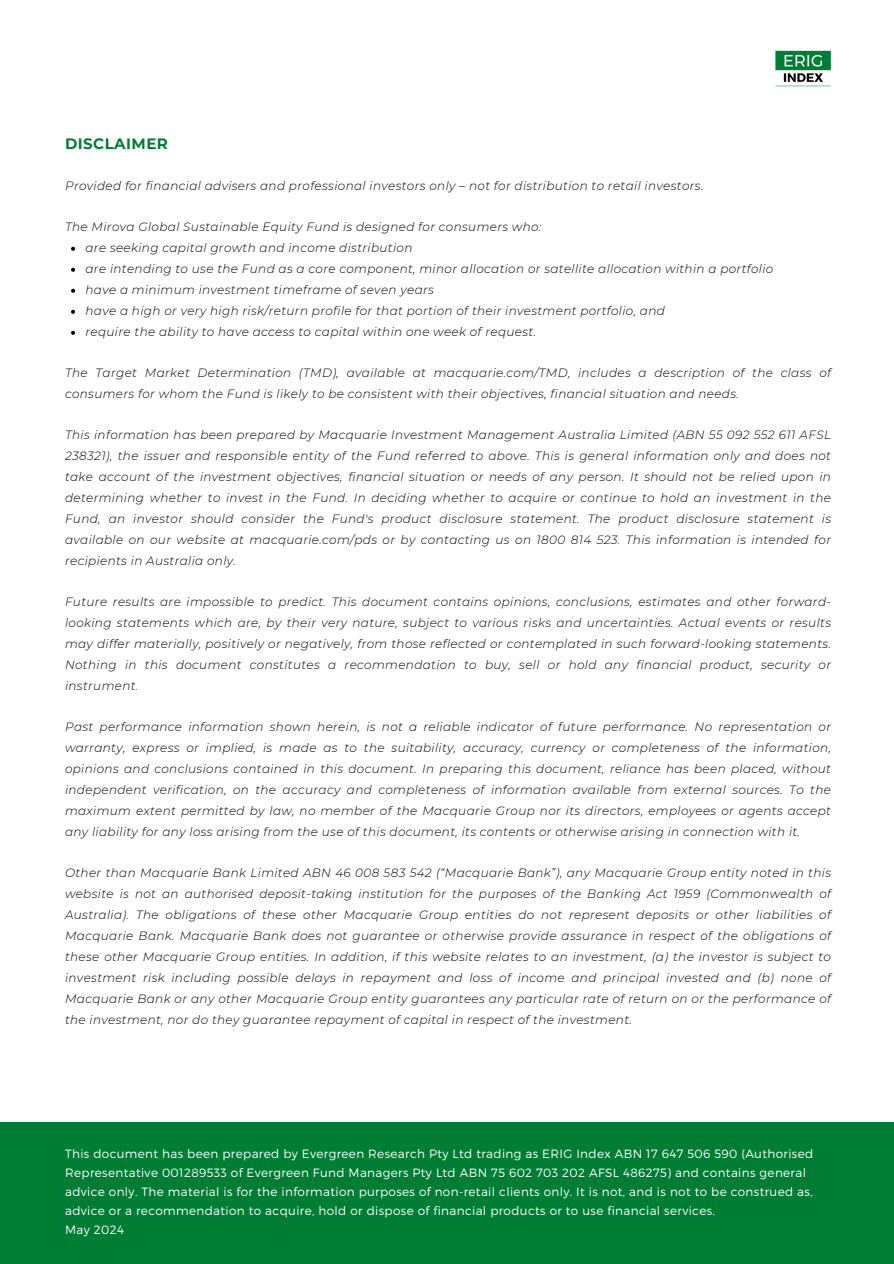
<style>
.page{position:relative;width:894px;height:1264px;background:#fff}
.page>*{position:absolute;margin:0;border:0;box-sizing:border-box;transform-origin:0 0}
.t1{font:700 15px "Montserrat";letter-spacing:.03em;color:#007d34}
.t2{font:italic 300 12px/21px "Montserrat";letter-spacing:.03em;color:#000;text-align:justify}
.t3{font:300 12px/19px "Montserrat";letter-spacing:.03em;color:#fff}
</style>
<div class="page">
<img style="left:775px;top:50px;width:56px;height:37px">
<div style="left:0;top:1122px;width:893px;height:141px;background:#007d35"></div>
<svg style="left:71px;top:247px;width:4px;height:4px"></svg>
<svg style="left:71px;top:268px;width:4px;height:4px"></svg>
<svg style="left:71px;top:289px;width:4px;height:4px"></svg>
<svg style="left:71px;top:310px;width:4px;height:4px"></svg>
<svg style="left:71px;top:331px;width:4px;height:4px"></svg>
<p class="t1" style="left:65px;top:134px;width:104px">DISCLAIMER</p>
<p class="t2" style="left:65px;top:175px;width:639px">Provided for financial advisers and professional investors only – not for distribution to retail investors.</p>
<p class="t2" style="left:65px;top:216px;width:477px">The Mirova Global Sustainable Equity Fund is designed for consumers who:</p>
<p class="t2" style="left:85px;top:237px;width:328px">are seeking capital growth and income distribution</p>
<p class="t2" style="left:85px;top:258px;width:689px">are intending to use the Fund as a core component, minor allocation or satellite allocation within a portfolio</p>
<p class="t2" style="left:85px;top:279px;width:350px">have a minimum investment timeframe of seven years</p>
<p class="t2" style="left:85px;top:300px;width:581px">have a high or very high risk/return profile for that portion of their investment portfolio, and</p>
<p class="t2" style="left:85px;top:321px;width:452px">require the ability to have access to capital within one week of request.</p>
<p class="t2" style="left:65px;top:362px;width:767px">The Target Market Determination (TMD), available at macquarie.com/TMD, includes a description of the class of consumers for whom the Fund is likely to be consistent with their objectives, financial situation and needs.</p>
<p class="t2" style="left:65px;top:424px;width:767px">This information has been prepared by Macquarie Investment Management Australia Limited (ABN 55 092 552 611 AFSL 238321), the issuer and responsible entity of the Fund referred to above. This is general information only and does not take account of the investment objectives, financial situation or needs of any person. It should not be relied upon in determining whether to invest in the Fund. In deciding whether to acquire or continue to hold an investment in the Fund, an investor should consider the Fund's product disclosure statement. The product disclosure statement is available on our website at macquarie.com/pds or by contacting us on 1800 814 523. This information is intended for recipients in Australia only.</p>
<p class="t2" style="left:65px;top:591px;width:767px">Future results are impossible to predict. This document contains opinions, conclusions, estimates and other forward&shy;looking statements which are, by their very nature, subject to various risks and uncertainties. Actual events or results may differ materially, positively or negatively, from those reflected or contemplated in such forward-looking statements.<br>Nothing in this document constitutes a recommendation to buy, sell or hold any financial product, security or instrument.</p>
<p class="t2" style="left:65px;top:716px;width:767px">Past performance information shown herein, is not a reliable indicator of future performance. No representation or warranty, express or implied, is made as to the suitability, accuracy, currency or completeness of the information, opinions and conclusions contained in this document. In preparing this document, reliance has been placed, without independent verification, on the accuracy and completeness of information available from external sources. To the maximum extent permitted by law, no member of the Macquarie Group nor its directors, employees or agents accept any liability for any loss arising from the use of this document, its contents or otherwise arising in connection with it.</p>
<p class="t2" style="left:65px;top:862px;width:767px">Other than Macquarie Bank Limited ABN 46 008 583 542 (“Macquarie Bank”), any Macquarie Group entity noted in this website is not an authorised deposit-taking institution for the purposes of the Banking Act 1959 (Commonwealth of Australia). The obligations of these other Macquarie Group entities do not represent deposits or other liabilities of Macquarie Bank. Macquarie Bank does not guarantee or otherwise provide assurance in respect of the obligations of these other Macquarie Group entities. In addition, if this website relates to an investment, (a) the investor is subject to investment risk including possible delays in repayment and loss of income and principal invested and (b) none of Macquarie Bank or any other Macquarie Group entity guarantees any particular rate of return on or the performance of the investment, nor do they guarantee repayment of capital in respect of the investment.</p>
<h1 class="t3" style="left:65px;top:1143px;width:749px">This document has been prepared by Evergreen Research Pty Ltd trading as ERIG Index ABN 17 647 506 590 (Authorised Representative 001289533 of Evergreen Fund Managers Pty Ltd ABN 75 602 703 202 AFSL 486275) and contains general advice only. The material is for the information purposes of non-retail clients only. It is not, and is not to be construed as, advice or a recommendation to acquire, hold or dispose of financial products or to use financial services.</h1>
<p class="t3" style="left:65px;top:1219px;width:60px">May 2024</p>
</div>
